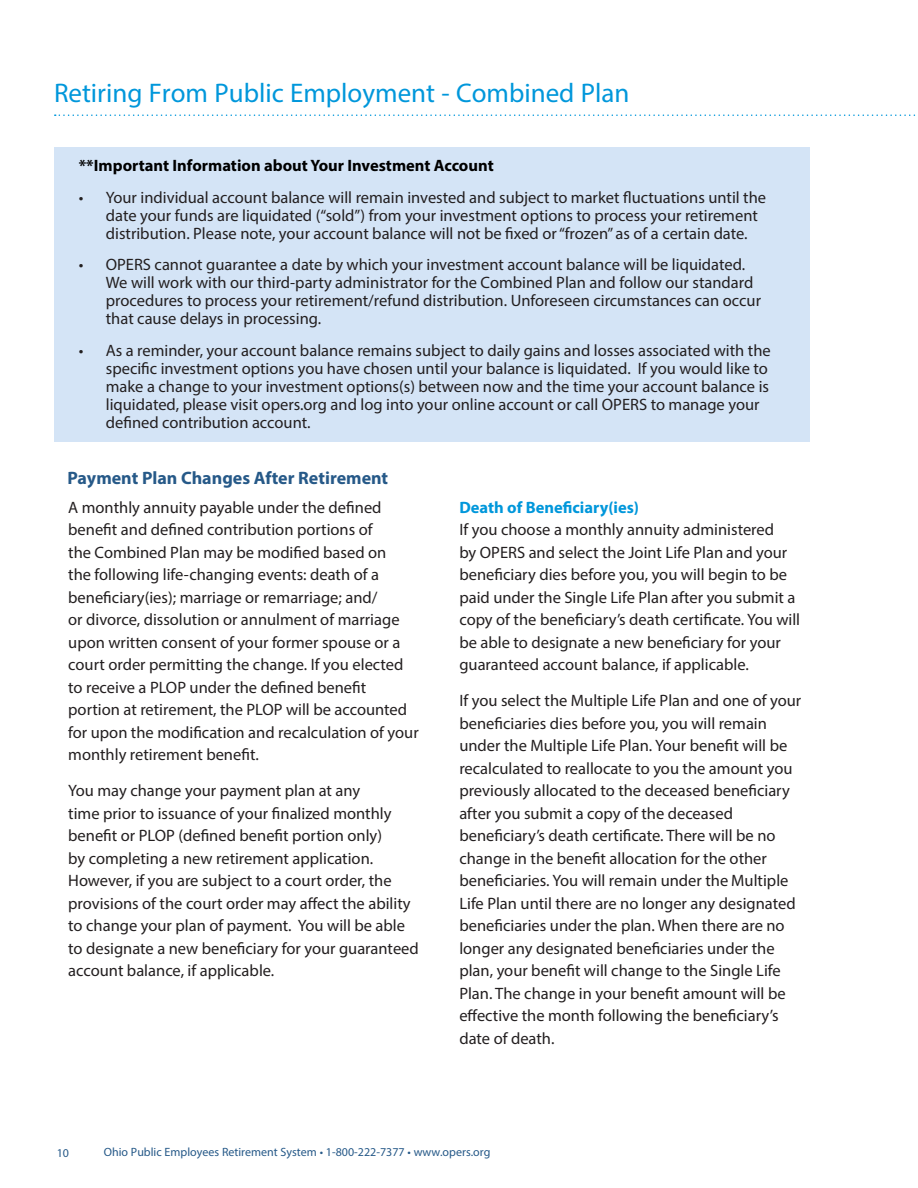
<style>
.page{position:relative;width:918px;height:1188px;background:#fff}
.page>*{position:absolute;margin:0;border:0;box-sizing:border-box;transform-origin:0 0}
.t1{font:27px "Myriad Pro";color:#0097db}
.t2{font:700 18px "Myriad Pro";color:#265988}
.t3{font:16.5px/22.5px "Myriad Pro";color:#231f20}
.t4{font:700 16.5px "Myriad Pro";color:#000}
.t5{font:700 16.5px "Myriad Pro";color:#0097db}
.t6{font:12px "Myriad Pro";color:#265988}
</style>
<div class="page">
<svg style="left:55px;top:114px;width:861px;height:2px"></svg>
<div style="left:54px;top:147px;width:756px;height:294px;background:#d4e4f6"></div>
<h1 class="t1" style="left:54px;top:77px;width:577px">Retiring From Public Employment - Combined Plan</h1>
<p class="t4" style="left:79px;top:155px;width:416px">**Important Information about Your Investment Account</p>
<p class="t3" style="left:106px;top:188px;width:662px;line-height:18px;text-indent:-27px">• Your individual account balance will remain invested and subject to market fluctuations until the date your funds are liquidated (“sold”) from your investment options to process your retirement distribution. Please note, your account balance will not be fixed or “frozen” as of a certain date.</p>
<p class="t3" style="left:106px;top:255px;width:657px;line-height:18px;text-indent:-27px">• OPERS cannot guarantee a date by which your investment account balance will be liquidated.<br>We will work with our third-party administrator for the Combined Plan and follow our standard procedures to process your retirement/refund distribution. Unforeseen circumstances can occur that cause delays in processing.</p>
<p class="t3" style="left:106px;top:341px;width:666px;line-height:18px;text-indent:-27px">• As a reminder, your account balance remains subject to daily gains and losses associated with the specific investment options you have chosen until your balance is liquidated. If you would like to make a change to your investment options(s) between now and the time your account balance is liquidated, please visit opers.org and log into your online account or call OPERS to manage your defined contribution account.</p>
<p class="t2" style="left:68px;top:467px;width:322px">Payment Plan Changes After Retirement</p>
<p class="t3" style="left:68px;top:496px;width:352px">A monthly annuity payable under the defined benefit and defined contribution portions of<br>the Combined Plan may be modified based on<br>the following life-changing events: death of a beneficiary(ies); marriage or remarriage; and/<br>or divorce, dissolution or annulment of marriage upon written consent of your former spouse or a court order permitting the change. If you elected to receive a PLOP under the defined benefit portion at retirement, the PLOP will be accounted for upon the modification and recalculation of your monthly retirement benefit.</p>
<p class="t3" style="left:68px;top:779px;width:352px">You may change your payment plan at any<br>time prior to issuance of your finalized monthly benefit or PLOP (defined benefit portion only)<br>by completing a new retirement application.<br>However, if you are subject to a court order, the provisions of the court order may affect the ability to change your plan of payment. You will be able to designate a new beneficiary for your guaranteed account balance, if applicable.</p>
<p class="t5" style="left:459px;top:496px;width:181px">Death of Beneficiary(ies)</p>
<p class="t3" style="left:459px;top:518px;width:342px">If you choose a monthly annuity administered<br>by OPERS and select the Joint Life Plan and your beneficiary dies before you, you will begin to be paid under the Single Life Plan after you submit a copy of the beneficiary’s death certificate. You will be able to designate a new beneficiary for your guaranteed account balance, if applicable.</p>
<p class="t3" style="left:459px;top:689px;width:343px">If you select the Multiple Life Plan and one of your beneficiaries dies before you, you will remain under the Multiple Life Plan. Your benefit will be recalculated to reallocate to you the amount you previously allocated to the deceased beneficiary after you submit a copy of the deceased beneficiary’s death certificate. There will be no change in the benefit allocation for the other beneficiaries. You will remain under the Multiple Life Plan until there are no longer any designated beneficiaries under the plan. When there are no longer any designated beneficiaries under the plan, your benefit will change to the Single Life Plan. The change in your benefit amount will be effective the month following the beneficiary’s date of death.</p>
<p class="t6" style="left:57px;top:1145px;width:14px">10</p>
<p class="t6" style="left:104px;top:1145px;width:388px">Ohio Public Employees Retirement System • 1-800-222-7377 • www.opers.org</p>
</div>
